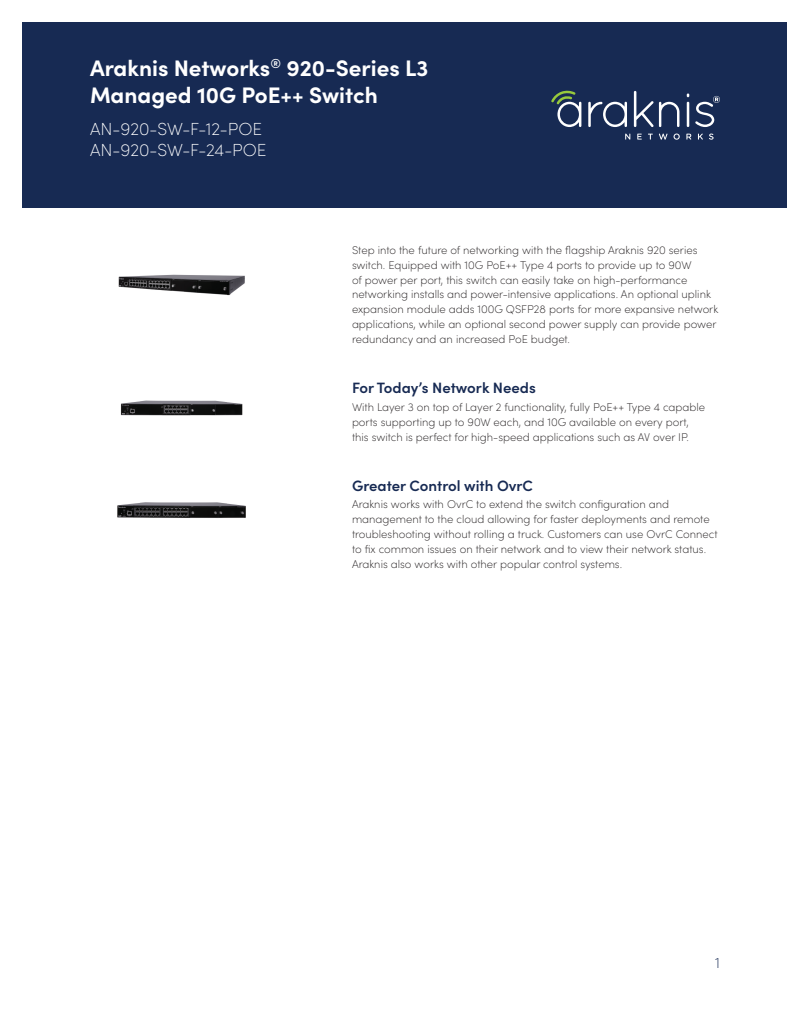
<style>
.page{position:relative;width:810px;height:1035px;background:#fff}
.page>*{position:absolute;margin:0;border:0;box-sizing:border-box;transform-origin:0 0}
.t1{font:700 22.5px/27px "Sofia Pro";color:#fff}
.t2{font:200 17.5px/21px "Sofia Pro";color:#fff}
.t3{font:600 15px "Sofia Pro";color:#172a53}
.t4{font:200 15px "Sofia Pro";color:#172a53}
.t5{font:200 11.25px/15px "Sofia Pro";color:#231f20}
</style>
<div class="page">
<div style="left:22px;top:22px;width:766px;height:186px;background:#172a53"></div>
<svg style="left:588px;top:102px;width:39px;height:25px"></svg>
<svg style="left:634px;top:91px;width:45px;height:36px"></svg>
<hr style="left:687px;top:102px;width:2px;height:25px;background:#fff">
<svg style="left:551px;top:91px;width:30px;height:36px"></svg>
<svg style="left:625px;top:134px;width:5px;height:6px"></svg>
<svg style="left:637px;top:134px;width:5px;height:6px"></svg>
<svg style="left:648px;top:134px;width:5px;height:6px"></svg>
<svg style="left:659px;top:134px;width:8px;height:6px"></svg>
<svg style="left:674px;top:134px;width:6px;height:6px"></svg>
<svg style="left:686px;top:134px;width:5px;height:6px"></svg>
<svg style="left:698px;top:134px;width:5px;height:6px"></svg>
<svg style="left:709px;top:134px;width:5px;height:6px"></svg>
<svg style="left:695px;top:96px;width:25px;height:31px"></svg>
<img style="left:118px;top:274px;width:127px;height:22px">
<img style="left:120px;top:400px;width:123px;height:16px">
<img style="left:117px;top:502px;width:129px;height:16px">
<h1 class="t1" style="left:90px;top:53px;width:340px">Araknis Networks<sup>®</sup> 920-Series L3<br>Managed 10G PoE++ Switch</h1>
<h2 class="t2" style="left:90px;top:117px;width:178px">AN-920-SW-F-12-POE<br>AN-920-SW-F-24-POE</h2>
<p class="t5" style="left:352px;top:241px;width:368px">Step into the future of networking with the flagship Araknis 920 series switch. Equipped with 10G PoE++ Type 4 ports to provide up to 90W<br>of power per port, this switch can easily take on high-performance networking installs and power-intensive applications. An optional uplink expansion module adds 100G QSFP28 ports for more expansive network applications, while an optional second power supply can provide power redundancy and an increased PoE budget.</p>
<h3 class="t3" style="left:352px;top:377px;width:185px">For Today’s Network Needs</h3>
<p class="t5" style="left:352px;top:399px;width:355px">With Layer 3 on top of Layer 2 functionality, fully PoE++ Type 4 capable ports supporting up to 90W each, and 10G available on every port, this switch is perfect for high-speed applications such as AV over IP.</p>
<h3 class="t3" style="left:352px;top:474px;width:183px">Greater Control with OvrC</h3>
<p class="t5" style="left:352px;top:496px;width:367px">Araknis works with OvrC to extend the switch configuration and management to the cloud allowing for faster deployments and remote troubleshooting without rolling a truck. Customers can use OvrC Connect to fix common issues on their network and to view their network status.<br>Araknis also works with other popular control systems.</p>
<h3 class="t4" style="left:715px;top:952px;width:6px">1</h3>
</div>
